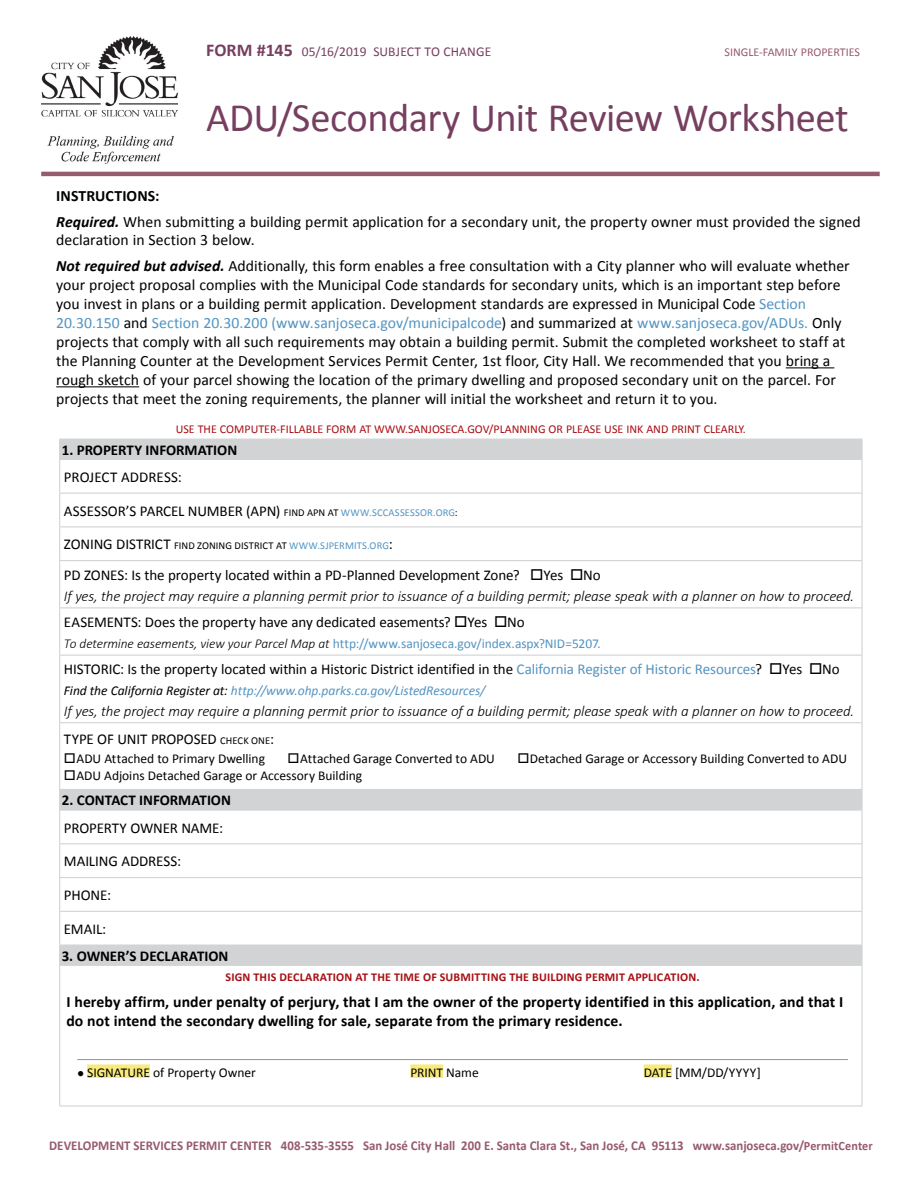
<style>
.page{position:relative;width:918px;height:1188px;background:#fff}
.page>*{position:absolute;margin:0;border:0;box-sizing:border-box;transform-origin:0 0}
.t1{font:40.5px "Calibri";letter-spacing:-.015em;color:#763f60}
.t2{font:15.75px/19px "Calibri";color:#000}
.t3{font:700 15.75px/19px "Calibri";letter-spacing:.005em;color:#000}
.t4{font:italic 300 15px/21px "Calibri";letter-spacing:-.01em;color:#000}
.t5{font:15px "Calibri";letter-spacing:-.005em;color:#000}
.t6{font:700 15px "Calibri";letter-spacing:-.005em;color:#000}
.t7{font:13.5px "Calibri";color:#000}
.t8{font:700 13.5px "Calibri";color:#975a71;scale:.95 1}
.t9{font:13.5px "Calibri";letter-spacing:-.005em;color:#5294c2}
.t10{font:italic 13.5px "Calibri";letter-spacing:-.005em;color:#5294c2}
.t11{font:13.5px "Calibri";letter-spacing:.005em;color:#763f60}
.t12{font:12px "Calibri";color:#a70e13}
.t13{font:700 12px "Calibri";letter-spacing:.015em;color:#a70e13}
.t14{font:12px "Calibri";color:#975a71}
.t15{font:10.5px "Calibri";letter-spacing:.005em;color:#000}
.s1{font-weight:700;font-size:18px}
.s2{font-weight:700}
.s3{font-weight:700;font-style:italic}
.s4{color:#5294c2}
.s5{font-size:10.5px}
.s6{font-size:10.5px;color:#5294c2}
.s7{font-size:15px}
.s8{font-weight:400;font-style:normal}
.s9{font-weight:300;font-style:italic;color:#000}
.s10{font-style:italic}
.s11{color:#000}
.s12{font-weight:400;font-style:normal;font-size:10.5px}
.s13{font-size:12px}
.s14{font-size:12.75px}
</style>
<div class="page">
<hr style="left:41px;top:172px;width:839px;height:4px;background:#975a71">
<hr style="left:786px;top:367px;width:48px;height:1px;background:#000">
<hr style="left:56px;top:386px;width:83px;height:1px;background:#000">
<svg style="left:60px;top:440px;width:801px;height:525px"></svg>
<hr style="left:59px;top:439px;width:804px;height:1px;background:#d1d3d4">
<svg style="left:59px;top:440px;width:1px;height:19px"></svg>
<svg style="left:861px;top:440px;width:2px;height:19px"></svg>
<hr style="left:59px;top:459px;width:804px;height:1px;background:#d1d3d4">
<hr style="left:59px;top:460px;width:1px;height:33px;background:#d1d3d4">
<hr style="left:861px;top:460px;width:2px;height:33px;background:#d1d3d4">
<hr style="left:59px;top:493px;width:804px;height:1px;background:#d1d3d4">
<hr style="left:59px;top:494px;width:1px;height:32px;background:#d1d3d4">
<hr style="left:861px;top:494px;width:2px;height:32px;background:#d1d3d4">
<hr style="left:59px;top:966px;width:1px;height:139px;background:#d1d3d4">
<hr style="left:861px;top:966px;width:2px;height:139px;background:#d1d3d4">
<hr style="left:59px;top:1105px;width:804px;height:2px;background:#d1d3d4">
<hr style="left:59px;top:526px;width:804px;height:1px;background:#d1d3d4">
<hr style="left:59px;top:527px;width:1px;height:33px;background:#d1d3d4">
<hr style="left:861px;top:527px;width:2px;height:33px;background:#d1d3d4">
<hr style="left:59px;top:560px;width:804px;height:1px;background:#d1d3d4">
<hr style="left:59px;top:561px;width:1px;height:46px;background:#d1d3d4">
<hr style="left:861px;top:561px;width:2px;height:46px;background:#d1d3d4">
<hr style="left:59px;top:607px;width:804px;height:1px;background:#d1d3d4">
<hr style="left:59px;top:608px;width:1px;height:47px;background:#d1d3d4">
<hr style="left:861px;top:608px;width:2px;height:47px;background:#d1d3d4">
<hr style="left:59px;top:655px;width:804px;height:1px;background:#d1d3d4">
<hr style="left:59px;top:656px;width:1px;height:66px;background:#d1d3d4">
<hr style="left:861px;top:656px;width:2px;height:66px;background:#d1d3d4">
<hr style="left:59px;top:722px;width:804px;height:1px;background:#d1d3d4">
<hr style="left:59px;top:723px;width:1px;height:66px;background:#d1d3d4">
<hr style="left:861px;top:723px;width:2px;height:66px;background:#d1d3d4">
<hr style="left:59px;top:789px;width:804px;height:1px;background:#d1d3d4">
<svg style="left:59px;top:790px;width:1px;height:20px"></svg>
<hr style="left:861px;top:790px;width:2px;height:20px;background:#d1d3d4">
<hr style="left:59px;top:810px;width:804px;height:1px;background:#d1d3d4">
<hr style="left:59px;top:811px;width:1px;height:32px;background:#d1d3d4">
<hr style="left:861px;top:811px;width:2px;height:32px;background:#d1d3d4">
<hr style="left:59px;top:843px;width:804px;height:1px;background:#d1d3d4">
<hr style="left:59px;top:844px;width:1px;height:33px;background:#d1d3d4">
<hr style="left:861px;top:844px;width:2px;height:33px;background:#d1d3d4">
<hr style="left:59px;top:877px;width:804px;height:1px;background:#d1d3d4">
<hr style="left:59px;top:878px;width:1px;height:33px;background:#d1d3d4">
<hr style="left:861px;top:878px;width:2px;height:33px;background:#d1d3d4">
<hr style="left:59px;top:911px;width:804px;height:1px;background:#d1d3d4">
<hr style="left:59px;top:912px;width:1px;height:33px;background:#d1d3d4">
<hr style="left:861px;top:912px;width:2px;height:33px;background:#d1d3d4">
<hr style="left:59px;top:945px;width:804px;height:1px;background:#d1d3d4">
<svg style="left:59px;top:946px;width:1px;height:19px"></svg>
<svg style="left:861px;top:946px;width:2px;height:19px"></svg>
<hr style="left:59px;top:965px;width:804px;height:1px;background:#d1d3d4">
<hr style="left:77px;top:1059px;width:771px;height:1px;background:#939598">
<div style="left:87px;top:1064px;width:63px;height:14px;background:#f9eb7b"></div>
<div style="left:410px;top:1064px;width:33px;height:14px;background:#f9eb7b"></div>
<div style="left:644px;top:1064px;width:28px;height:14px;background:#f9eb7b"></div>
<img style="left:41px;top:37px;width:137px;height:127px">
<p class="t11" style="left:206px;top:43px;width:286px"><span class="s1">FORM #145</span> 05/16/2019 SUBJECT TO CHANGE</p>
<p class="t14" style="left:725px;top:45px;width:137px">SINGLE-FAMILY PROPERTIES</p>
<h1 class="t1" style="left:206px;top:92px;width:644px">ADU/Secondary Unit Review Worksheet</h1>
<p class="t2" style="left:56px;top:183px;width:806px;line-height:25.8px"><span class="s2">INSTRUCTIONS:<br></span><span class="s3">Required.</span> When submitting a building permit application for a secondary unit, the property owner must provided the signed</p>
<p class="t2" style="left:56px;top:227px;width:795px;line-height:25.8px">declaration in Section 3 below.<br><span class="s3">Not required but advised.</span> Additionally, this form enables a free consultation with a City planner who will evaluate whether</p>
<p class="t2" style="left:56px;top:276px;width:791px">your project proposal complies with the Municipal Code standards for secondary units, which is an important step before you invest in plans or a building permit application. Development standards are expressed in Municipal Code <span class="s4">Section 20.30.150</span> and <span class="s4">Section 20.30.200 (www.sanjoseca.gov/municipalcode</span>) and summarized at <span class="s4">www.sanjoseca.gov/ADUs.</span> Only projects that comply with all such requirements may obtain a building permit. Submit the completed worksheet to staff at the Planning Counter at the Development Services Permit Center, 1st floor, City Hall. We recommended that you bring a rough sketch of your parcel showing the location of the primary dwelling and proposed secondary unit on the parcel. For projects that meet the zoning requirements, the planner will initial the worksheet and return it to you.</p>
<p class="t12" style="left:176px;top:421px;width:572px">USE THE COMPUTER-FILLABLE FORM AT WWW.SANJOSECA.GOV/PLANNING OR PLEASE USE INK AND PRINT CLEARLY.</p>
<p class="t6" style="left:62px;top:440px;width:177px">1. PROPERTY INFORMATION</p>
<p class="t5" style="left:64px;top:467px;width:119px">PROJECT ADDRESS:</p>
<p class="t5" style="left:64px;top:501px;width:395px">ASSESSOR’S PARCEL NUMBER (APN) <span class="s5">FIND APN AT</span> <span class="s6">WWW.SCCASSESSOR.ORG</span><span class="s5">:</span></p>
<p class="t15" style="left:64px;top:539px;width:330px"><span class="s7">ZONING DISTRICT</span> FIND ZONING DISTRICT AT <span class="s4">WWW.SJPERMITS.ORG</span><span class="s7">:</span></p>
<p class="t4" style="left:64px;top:564px;width:792px"><span class="s8">PD ZONES: Is the property located within a PD-Planned Development Zone?</span> □<span class="s8">Yes</span> □<span class="s8">No<br></span>If yes, the project may require a planning permit prior to issuance of a building permit; please speak with a planner on how to proceed.</p>
<p class="t5" style="left:64px;top:612px;width:462px">EASEMENTS: Does the property have any dedicated easements? □Yes □No</p>
<p class="t9" style="left:64px;top:635px;width:539px"><span class="s9">To determine easements, view your Parcel Map at</span> http://www.sanjoseca.gov/index.aspx?NID=5207<span class="s10">.</span></p>
<p class="t5" style="left:64px;top:659px;width:777px">HISTORIC: Is the property located within a Historic District identified in the <span class="s4">California Register of Historic Resources</span>? □Yes □No</p>
<p class="t10" style="left:64px;top:681px;width:423px"><span class="s11">Find the California Register at:</span> http://www.ohp.parks.ca.gov/ListedResources/</p>
<p class="t4" style="left:64px;top:697px;width:792px;line-height:28px">If yes, the project may require a planning permit prior to issuance of a building permit; please speak with a planner on how to proceed.<br><span class="s8">TYPE OF UNIT PROPOSED</span> <span class="s12">CHECK ONE</span><span class="s8">:</span></p>
<p class="t7" style="left:64px;top:750px;width:203px">□ADU Attached to Primary Dwelling</p>
<p class="t7" style="left:288px;top:750px;width:209px">□Attached Garage Converted to ADU</p>
<p class="t7" style="left:517px;top:750px;width:331px">□Detached Garage or Accessory Building Converted to ADU</p>
<p class="t7" style="left:64px;top:767px;width:300px">□ADU Adjoins Detached Garage or Accessory Building</p>
<p class="t6" style="left:62px;top:791px;width:171px">2. CONTACT INFORMATION</p>
<p class="t5" style="left:64px;top:818px;width:161px">PROPERTY OWNER NAME:</p>
<p class="t5" style="left:64px;top:852px;width:119px">MAILING ADDRESS:</p>
<p class="t5" style="left:64px;top:886px;width:49px">PHONE:</p>
<p class="t5" style="left:64px;top:919px;width:44px">EMAIL:</p>
<p class="t6" style="left:62px;top:946px;width:168px">3. OWNER’S DECLARATION</p>
<p class="t13" style="left:226px;top:969px;width:476px">SIGN THIS DECLARATION AT THE TIME OF SUBMITTING THE BUILDING PERMIT APPLICATION.</p>
<p class="t3" style="left:66px;top:992px;width:779px">I hereby affirm, under penalty of perjury, that I am the owner of the property identified in this application, and that I do not intend the secondary dwelling for sale, separate from the primary residence.</p>
<p class="t7" style="left:77px;top:1064px;width:180px"><span class="s13">●</span> SIGNATURE of Property Owner</p>
<p class="t7" style="left:410px;top:1064px;width:70px">PRINT Name</p>
<p class="t7" style="left:644px;top:1064px;width:119px">DATE [MM/DD/YYYY]</p>
<p class="t8" style="left:49px;top:1137px;width:869px">DEVELOPMENT SERVICES PERMIT CENTER 408-535-3555 San José City Hall 200 E. Santa Clara St., San José, CA 95113 www.sanjoseca.gov/<span class="s14">PermitCenter</span></p>
</div>
